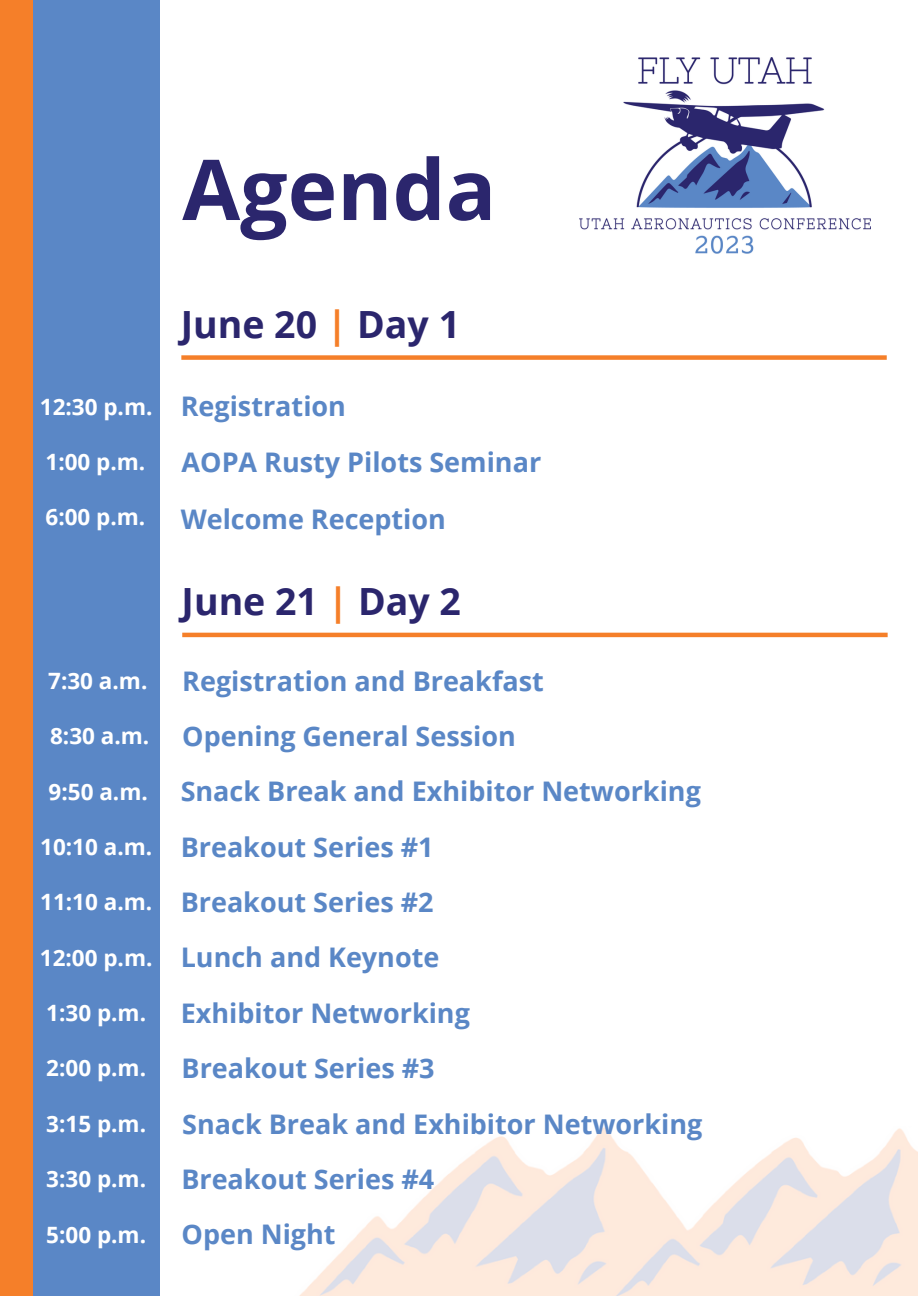
<style>
.page{position:relative;width:918px;height:1296px;background:#fff}
.page>*{position:absolute;margin:0;border:0;box-sizing:border-box;transform-origin:0 0}
.t1{font:700 84px "Open Sans";color:#2b266d}
.t2{font:700 37.5px "Open Sans";color:#2b266d}
.t3{font:700 27px/55.3px "Open Sans";color:#5a87c6}
.t4{font:700 22.5px "Open Sans";color:#fff}
.s1{color:#f57f29}
.s2{font-size:22.5px;color:#fff}
</style>
<div class="page">
<div style="left:0;top:0;width:47px;height:1296px;background:#f57f29"></div>
<div style="left:33px;top:0;width:126px;height:1296px;background:#5a87c6"></div>
<img style="left:579px;top:58px;width:292px;height:196px">
<div style="left:181px;top:355px;width:706px;height:5px;background:#f57f29"></div>
<hr style="left:182px;top:633px;width:706px;height:4px;background:#f57f29">
<img style="left:299px;top:1127px;width:619px;height:169px">
<h1 class="t1" style="left:182px;top:130px;width:316px">Agenda</h1>
<h2 class="t2" style="left:181px;top:298px;width:281px">June 20 <span class="s1">|</span> Day 1</h2>
<p class="t3" style="left:40px;top:378px;width:308px"><span class="s2">12:30 p.m.</span> Registration</p>
<p class="t4" style="left:46px;top:446px;width:101px">1:00 p.m.</p>
<p class="t4" style="left:46px;top:501px;width:101px">6:00 p.m.</p>
<p class="t3" style="left:182px;top:433px;width:361px">AOPA Rusty Pilots Seminar</p>
<p class="t3" style="left:181px;top:491px;width:267px">Welcome Reception</p>
<h2 class="t2" style="left:182px;top:575px;width:281px">June 21 <span class="s1">|</span> Day 2</h2>
<p class="t3" style="left:49px;top:653px;width:654px;text-indent:134px">Registration and Breakfast<br><span class="s2">8:30 a.m.</span> Opening General Session<br><span class="s2">9:50 a.m.</span> Snack Break and Exhibitor Networking</p>
<p class="t4" style="left:48px;top:665px;width:101px">7:30 a.m.</p>
<p class="t3" style="left:40px;top:819px;width:395px"><span class="s2">10:10 a.m.</span> Breakout Series #1</p>
<p class="t3" style="left:40px;top:874px;width:395px"><span class="s2">11:10 a.m.</span> Breakout Series #2</p>
<p class="t4" style="left:40px;top:942px;width:114px">12:00 p.m.</p>
<p class="t4" style="left:46px;top:997px;width:101px">1:30 p.m.</p>
<p class="t4" style="left:46px;top:1052px;width:101px">2:00 p.m.</p>
<p class="t4" style="left:46px;top:1108px;width:101px">3:15 p.m.</p>
<p class="t4" style="left:46px;top:1163px;width:101px">3:30 p.m.</p>
<p class="t4" style="left:46px;top:1219px;width:101px">5:00 p.m.</p>
<p class="t3" style="left:181px;top:929px;width:523px">Lunch and Keynote<br>Exhibitor Networking<br>Breakout Series #3<br>Snack Break and Exhibitor Networking<br>Breakout Series #4<br>Open Night</p>
</div>
